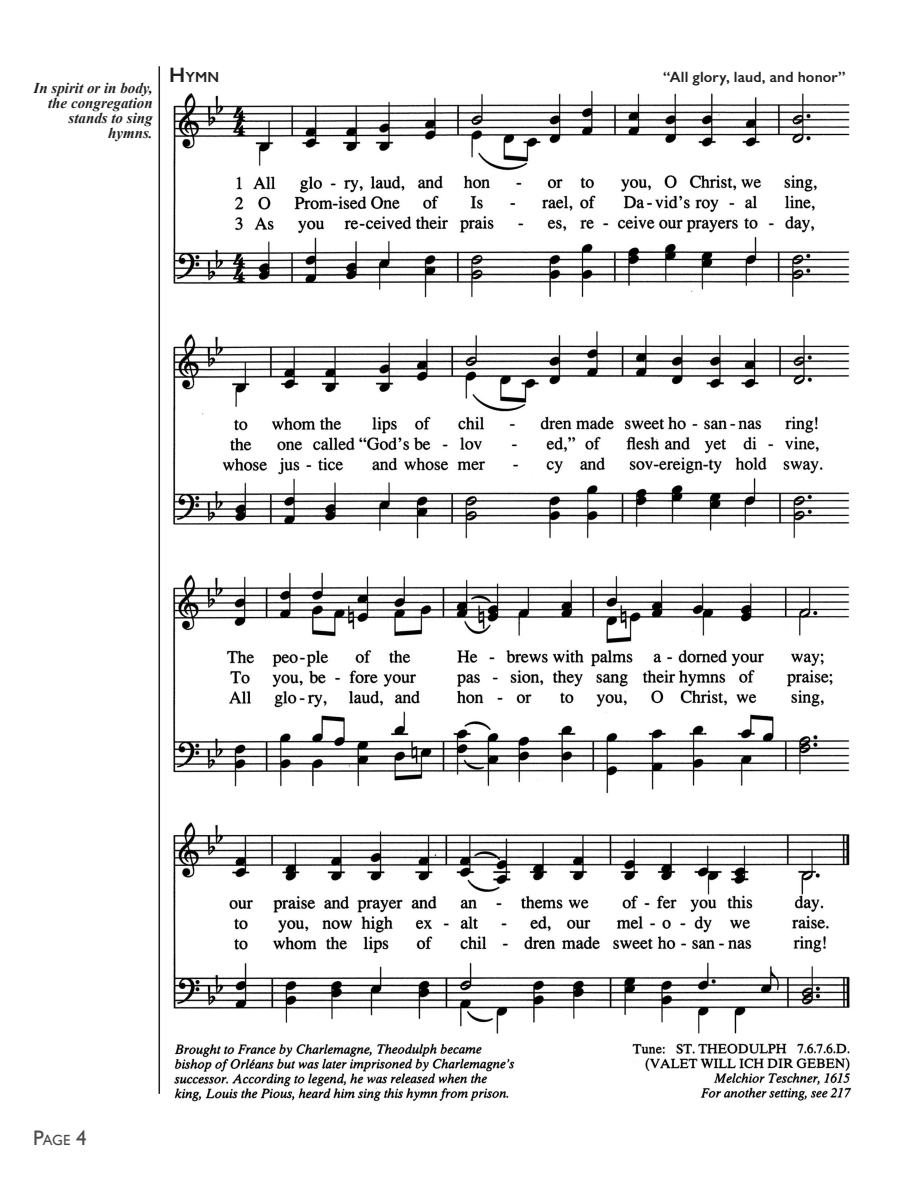
<style>
.page{position:relative;width:918px;height:1188px;background:#fff}
.page>*{position:absolute;margin:0;border:0;box-sizing:border-box;transform-origin:0 0}
.Margin_Left{font:italic 700 15px/15px "Times New Roman";color:#231f20;text-align:right}
.Celebrant{font:600 15px "Gill Sans";letter-spacing:.01em;color:#231f20}
.t1{font:14.7px "Gill Sans";color:#4b4c4d}
.Celebrant-2{font:600 14.7px "Gill Sans";color:#231f20}
.s1{font-size:21px}
.s2{font-style:inherit}
</style>
<div class="page">
<hr style="left:159px;top:66px;width:1px;height:1028px;background:#231f20">
<img style="left:173px;top:91px;width:679px;height:1011px">
<p class="Margin_Left" style="left:34px;top:80px;width:121px">In spirit or in body, the congregation stands to sing hymns.</p>
<p class="Celebrant-2" style="left:169px;top:68px;width:52px"><span class="s1">H</span>ymn</p>
<p class="Celebrant" style="left:663px;top:67px;width:184px">“All glory, laud, and honor<span class="s2">”</span></p>
<p class="t1" style="left:33px;top:1131px;width:55px"><span class="s1">P</span>age <span class="s1">4</span></p>
</div>
